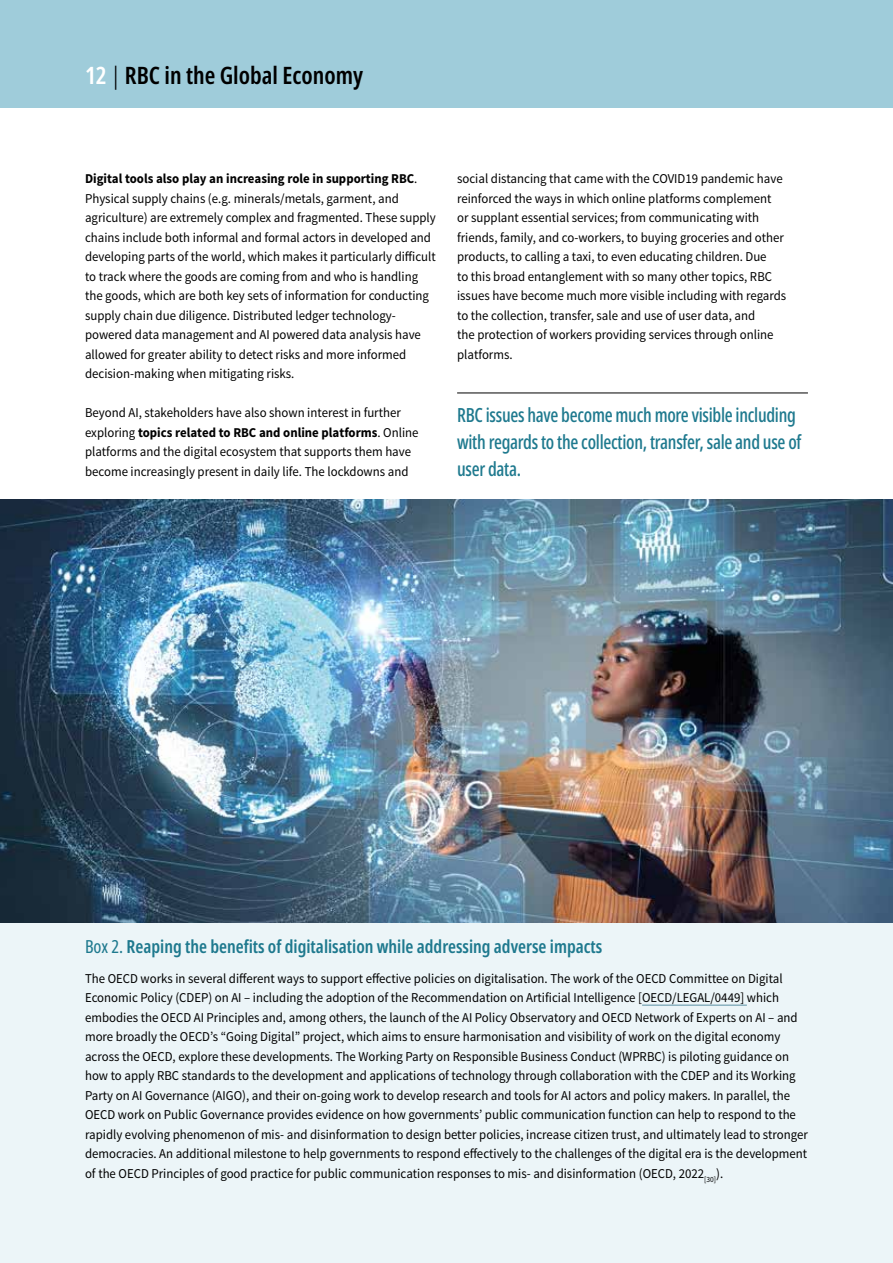
<style>
.page{position:relative;width:893px;height:1263px;background:#fff}
.page>*{position:absolute;margin:0;border:0;box-sizing:border-box;transform-origin:0 0}
.t1{font:600 extra-condensed 24px "Noto Sans";color:#000}
.t2{font:500 extra-condensed 19.5px/27px "Noto Sans";letter-spacing:-.015em;color:#1e798e;scale:.95 1}
.t3{font:600 extra-condensed 18px "Noto Sans";color:#1e798e}
.t4{font:13.5px/19.5px "Source Sans Pro";color:#000;scale:.95 1}
.s1{color:#fff}
.s2{font-weight:300}
.s3{font-weight:700}
.s4{font-weight:400}
</style>
<div class="page">
<div style="left:0;top:0;width:893px;height:107px;background:#9fccda"></div>
<hr style="left:892px;top:0;width:1px;height:499px;background:#e6f1f5">
<div style="left:0;top:914px;width:893px;height:349px;background:#ecf5f8"></div>
<hr style="left:642px;top:1005px;width:105px;height:1px;background:#588fa2">
<img style="left:0;top:499px;width:893px;height:424px">
<hr style="left:457px;top:393px;width:351px;height:1px;background:#000">
<h1 class="t1" style="left:85px;top:58px;width:279px"><span class="s1">12</span> <span class="s2">|</span> RBC in the Global Economy</h1>
<p class="t4" style="left:85px;top:169px;width:371px"><span class="s3">Digital tools also play an increasing role in supporting RBC</span>.<br>Physical supply chains (e.g. minerals/metals, garment, and agriculture) are extremely complex and fragmented. These supply chains include both informal and formal actors in developed and developing parts of the world, which makes it particularly difficult to track where the goods are coming from and who is handling the goods, which are both key sets of information for conducting supply chain due diligence. Distributed ledger technology&shy;powered data management and AI powered data analysis have allowed for greater ability to detect risks and more informed decision-making when mitigating risks.</p>
<p class="t4" style="left:85px;top:403px;width:353px">Beyond AI, stakeholders have also shown interest in further exploring <span class="s3">topics related to RBC and online platforms</span>. Online platforms and the digital ecosystem that supports them have become increasingly present in daily life. The lockdowns and</p>
<p class="t4" style="left:457px;top:169px;width:348px">social distancing that came with the COVID19 pandemic have reinforced the ways in which online platforms complement<br>or supplant essential services; from communicating with friends, family, and co-workers, to buying groceries and other products, to calling a taxi, to even educating children. Due<br>to this broad entanglement with so many other topics, RBC issues have become much more visible including with regards to the collection, transfer, sale and use of user data, and<br>the protection of workers providing services through online platforms.</p>
<h2 class="t2" style="left:457px;top:402px;width:364px">RBC issues have become much more visible including with regards to the collection, transfer, sale and use of user data.</h2>
<h3 class="t3" style="left:85px;top:934px;width:519px"><span class="s4">Box 2.</span> Reaping the benefits of digitalisation while addressing adverse impacts</h3>
<p class="t4" style="left:85px;top:969px;width:762px">The OECD works in several different ways to support effective policies on digitalisation. The work of the OECD Committee on Digital Economic Policy (CDEP) on AI – including the adoption of the Recommendation on Artificial Intelligence [OECD/LEGAL/0449] which embodies the OECD AI Principles and, among others, the launch of the AI Policy Observatory and OECD Network of Experts on AI – and more broadly the OECD’s “Going Digital” project, which aims to ensure harmonisation and visibility of work on the digital economy across the OECD, explore these developments. The Working Party on Responsible Business Conduct (WPRBC) is piloting guidance on how to apply RBC standards to the development and applications of technology through collaboration with the CDEP and its Working Party on AI Governance (AIGO), and their on-going work to develop research and tools for AI actors and policy makers. In parallel, the OECD work on Public Governance provides evidence on how governments’ public communication function can help to respond to the rapidly evolving phenomenon of mis- and disinformation to design better policies, increase citizen trust, and ultimately lead to stronger democracies. An additional milestone to help governments to respond effectively to the challenges of the digital era is the development of the OECD Principles of good practice for public communication responses to mis- and disinformation (OECD, 2022<sub>[30]</sub>).</p>
</div>
